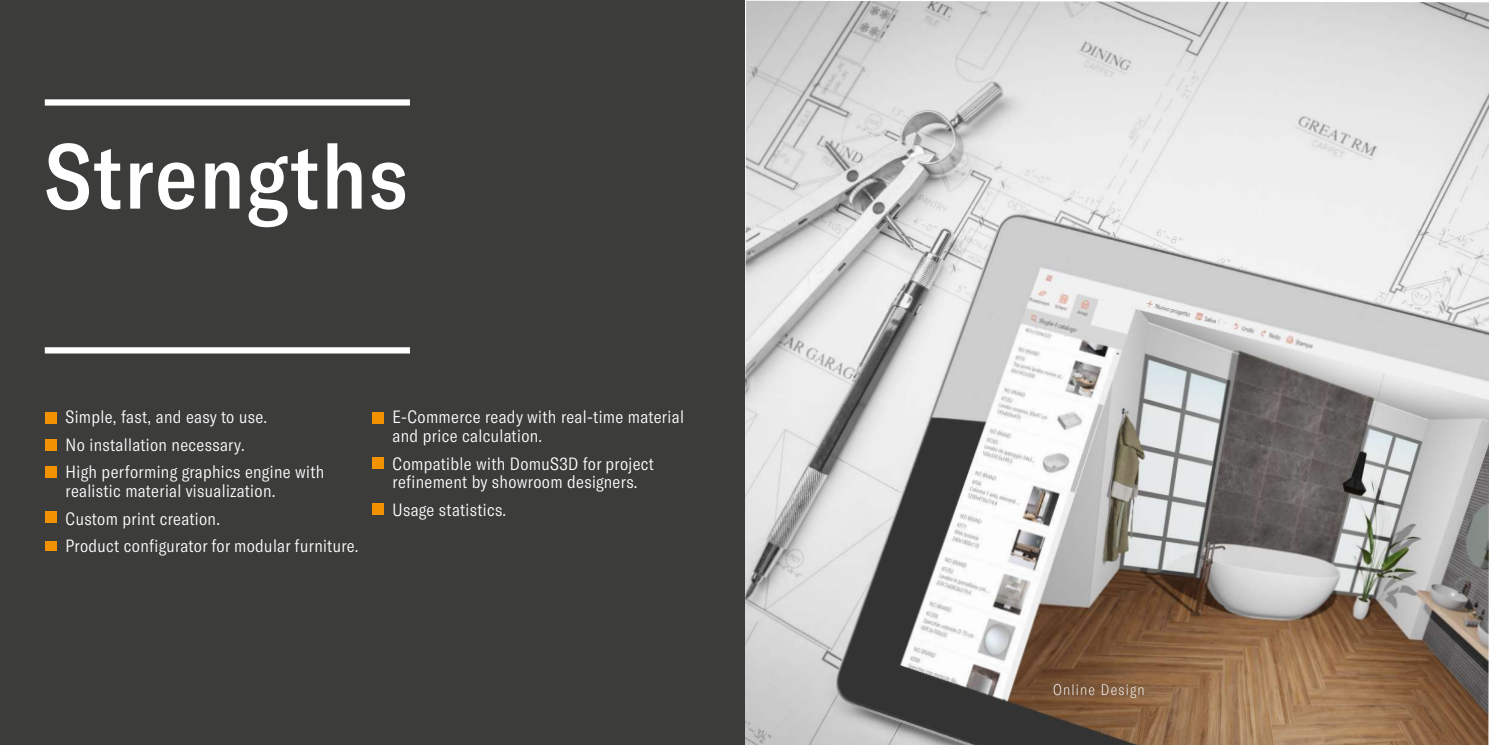
<style>
.page{position:relative;width:1489px;height:745px;background:#fff}
.page>*{position:absolute;margin:0;border:0;box-sizing:border-box;transform-origin:0 0}
.t1{font:500 condensed 90px "GT America";letter-spacing:.02em;color:#fff}
.t2{font:300 condensed 17.5px/27.5px "GT America";letter-spacing:.02em;color:#fff}
.t3{font:100 condensed 15px "GT America";letter-spacing:.08em;color:#fff}
</style>
<div class="page">
<img style="left:744px;top:1px;width:744px;height:743px">
<div style="left:0;top:0;width:744px;height:744px;background:#3c3c3b"></div>
<div style="left:45px;top:347px;width:365px;height:6px;background:#fff"></div>
<div style="left:45px;top:99px;width:365px;height:6px;background:#fff"></div>
<div style="left:45px;top:412px;width:12px;height:11px;background:#f39200"></div>
<div style="left:372px;top:412px;width:11px;height:11px;background:#f39200"></div>
<div style="left:45px;top:438px;width:12px;height:12px;background:#f39200"></div>
<div style="left:372px;top:456px;width:11px;height:12px;background:#f39200"></div>
<div style="left:45px;top:466px;width:12px;height:11px;background:#f39200"></div>
<div style="left:372px;top:503px;width:11px;height:11px;background:#f39200"></div>
<div style="left:45px;top:511px;width:12px;height:11px;background:#f39200"></div>
<div style="left:45px;top:540px;width:12px;height:10px;background:#f39200"></div>
<h1 class="t1" style="left:45px;top:123px;width:364px">Strengths</h1>
<p class="t2" style="left:66px;top:403px;width:260px">Simple, fast, and easy to use.<br>No installation necessary.<br>High performing graphics engine with</p>
<p class="t2" style="left:66px;top:477px;width:294px">realistic material visualization.<br>Custom print creation.<br>Product configurator for modular furniture.</p>
<p class="t2" style="left:392px;top:407px;width:293px;line-height:18.8px">E-Commerce ready with real-time material and price calculation.</p>
<p class="t2" style="left:392px;top:454px;width:263px;line-height:18.8px">Compatible with DomuS3D for project refinement by showroom designers.</p>
<p class="t2" style="left:392px;top:495px;width:115px">Usage statistics.</p>
<p class="t3" style="left:1052px;top:680px;width:93px">Online Design</p>
</div>
